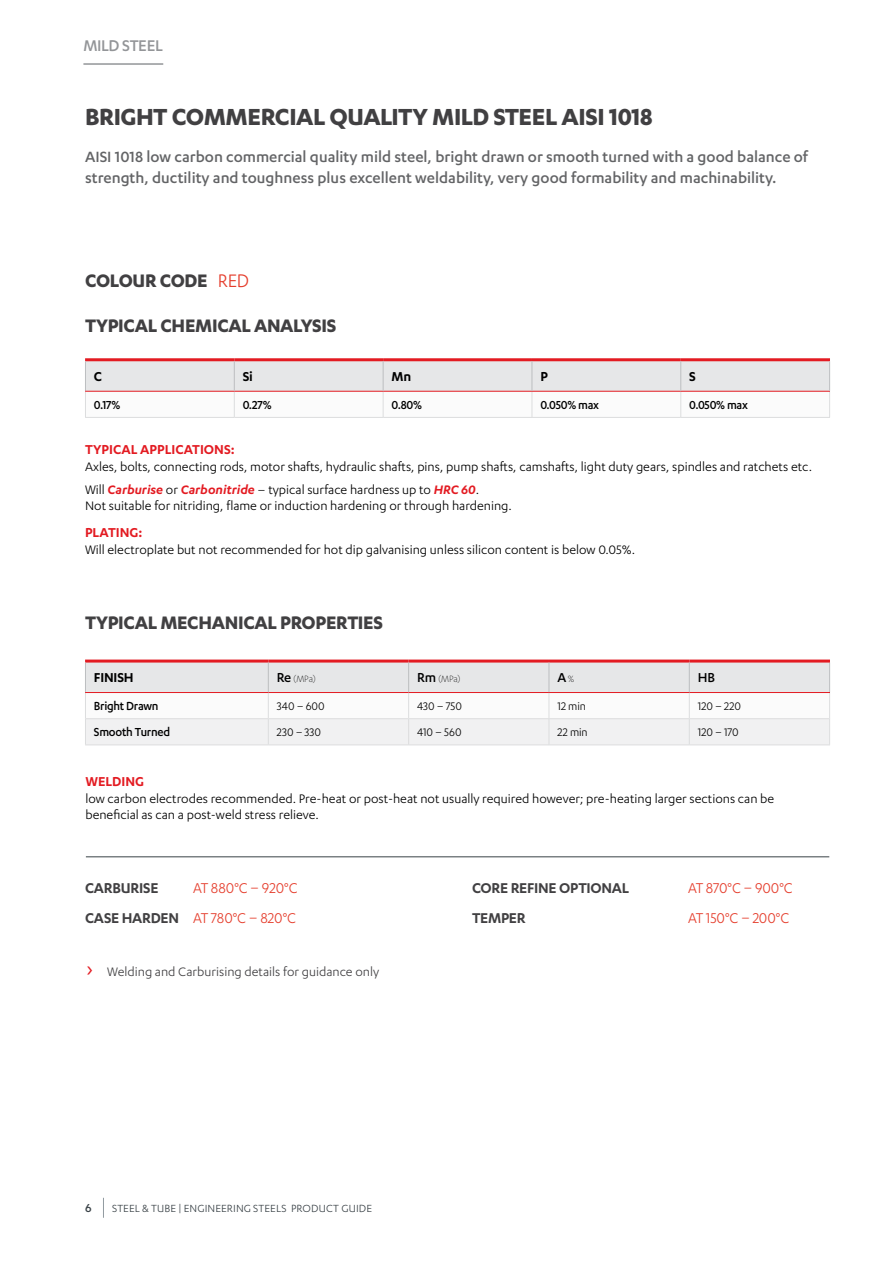
<style>
.page{position:relative;width:893px;height:1263px;background:#fff}
.page>*{position:absolute;margin:0;border:0;box-sizing:border-box;transform-origin:0 0}
.t1{font:700 27px "Karbon";letter-spacing:-.02em;color:#414042}
.t2{font:700 21px/45px "Karbon";letter-spacing:-.015em;color:#414042}
.t3{font:500 18px "Karbon";letter-spacing:-.025em;color:#939598}
.t4{font:500 17.25px/20.7px "Karbon";color:#636466}
.t5{font:16.5px/30.2px "Karbon";letter-spacing:-.015em;color:#e53e2d;text-align:right;scale:.95 1}
.t6{font:600 16.5px "Karbon";letter-spacing:-.015em;color:#414042}
.t7{font:600 15px "Karbon";color:#e31b22}
.t8{font:600 15px "Karbon";letter-spacing:-.01em;color:#000}
.t9{font:500 15px "Karbon";color:#000}
.t10{font:14.25px/22.8px "Karbon";color:#000}
.t11{font:14.25px "Karbon";color:#414042}
.t12{font:500 13.5px "Karbon";letter-spacing:-.02em;color:#000;scale:.95 1}
.t13{font:500 13.5px "Karbon";color:#3a4247}
.t14{font:12.75px "Karbon";color:#000;scale:.95 1}
.t15{font:12px "Karbon";letter-spacing:.01em;color:#3a4247}
.t16{font:300 10.5px "Karbon";letter-spacing:-.005em;color:#000}
.s1{font-weight:400;color:#e53e2d}
.s2{font-weight:600;font-style:italic;color:#e31b22}
.s3{font-weight:500;font-size:15px}
.s4{font-weight:300;font-size:10.5px}
.s5{font-weight:600;color:#414042}
.s6{font-size:25.5px;color:#e31b22}
</style>
<div class="page">
<svg style="left:103px;top:1198px;width:1px;height:20px"></svg>
<svg style="left:85px;top:662px;width:745px;height:83px"></svg>
<hr style="left:85px;top:659px;width:183px;height:3px;background:#e31b22">
<hr style="left:268px;top:659px;width:141px;height:3px;background:#e31b22">
<hr style="left:409px;top:659px;width:140px;height:3px;background:#e31b22">
<hr style="left:549px;top:659px;width:140px;height:3px;background:#e31b22">
<hr style="left:689px;top:659px;width:141px;height:3px;background:#e31b22">
<hr style="left:85px;top:662px;width:1px;height:30px;background:#bcbec0">
<hr style="left:85px;top:692px;width:183px;height:1px;background:#e31b22">
<hr style="left:268px;top:692px;width:141px;height:1px;background:#e31b22">
<hr style="left:409px;top:692px;width:140px;height:1px;background:#e31b22">
<hr style="left:549px;top:692px;width:140px;height:1px;background:#e31b22">
<hr style="left:689px;top:692px;width:141px;height:1px;background:#e31b22">
<hr style="left:408px;top:662px;width:1px;height:30px;background:#bcbec0">
<hr style="left:549px;top:662px;width:1px;height:30px;background:#bcbec0">
<hr style="left:689px;top:662px;width:1px;height:30px;background:#bcbec0">
<hr style="left:268px;top:662px;width:1px;height:30px;background:#bcbec0">
<hr style="left:85px;top:417px;width:149px;height:1px;background:#dcddde">
<hr style="left:234px;top:417px;width:149px;height:1px;background:#dcddde">
<hr style="left:383px;top:417px;width:149px;height:1px;background:#dcddde">
<hr style="left:532px;top:417px;width:149px;height:1px;background:#dcddde">
<hr style="left:681px;top:417px;width:149px;height:1px;background:#dcddde">
<svg style="left:85px;top:361px;width:745px;height:56px"></svg>
<hr style="left:85px;top:358px;width:149px;height:3px;background:#e31b22">
<hr style="left:234px;top:358px;width:149px;height:3px;background:#e31b22">
<hr style="left:383px;top:358px;width:149px;height:3px;background:#e31b22">
<hr style="left:532px;top:358px;width:149px;height:3px;background:#e31b22">
<hr style="left:681px;top:358px;width:149px;height:3px;background:#e31b22">
<hr style="left:85px;top:361px;width:1px;height:30px;background:#bcbec0">
<hr style="left:85px;top:391px;width:149px;height:1px;background:#e31b22">
<hr style="left:234px;top:391px;width:149px;height:1px;background:#e31b22">
<hr style="left:383px;top:391px;width:149px;height:1px;background:#e31b22">
<hr style="left:532px;top:391px;width:149px;height:1px;background:#e31b22">
<hr style="left:681px;top:391px;width:149px;height:1px;background:#e31b22">
<hr style="left:383px;top:361px;width:1px;height:30px;background:#bcbec0">
<hr style="left:829px;top:361px;width:1px;height:30px;background:#bcbec0">
<hr style="left:532px;top:361px;width:1px;height:30px;background:#bcbec0">
<hr style="left:680px;top:361px;width:1px;height:30px;background:#bcbec0">
<hr style="left:234px;top:361px;width:1px;height:30px;background:#bcbec0">
<hr style="left:86px;top:856px;width:743px;height:1px;background:#3a4247">
<hr style="left:83px;top:63px;width:80px;height:2px;background:#939598">
<p class="t3" style="left:83px;top:35px;width:81px">MILD STEEL</p>
<h1 class="t1" style="left:85px;top:101px;width:569px">BRIGHT COMMERCIAL QUALITY MILD STEEL AISI 1018</h1>
<p class="t4" style="left:85px;top:146px;width:724px">AISI 1018 low carbon commercial quality mild steel, bright drawn or smooth turned with a good balance of strength, ductility and toughness plus excellent weldability, very good formability and machinability.</p>
<h2 class="t2" style="left:85px;top:257px;width:253px">COLOUR CODE <span class="s1">RED<br></span>TYPICAL CHEMICAL ANALYSIS</h2>
<p class="t8" style="left:94px;top:368px;width:10px">C</p>
<p class="t8" style="left:243px;top:368px;width:12px">Si</p>
<p class="t8" style="left:392px;top:368px;width:21px">Mn</p>
<p class="t8" style="left:540px;top:368px;width:9px">P</p>
<p class="t8" style="left:689px;top:368px;width:8px">S</p>
<p class="t12" style="left:94px;top:397px;width:29px">0.17%</p>
<p class="t12" style="left:243px;top:397px;width:32px">0.27%</p>
<p class="t12" style="left:392px;top:397px;width:33px">0.80%</p>
<p class="t12" style="left:540px;top:397px;width:63px">0.050% max</p>
<p class="t12" style="left:689px;top:397px;width:63px">0.050% max</p>
<p class="t7" style="left:85px;top:441px;width:151px">TYPICAL APPLICATIONS:</p>
<p class="t10" style="left:85px;top:455px;width:728px">Axles, bolts, connecting rods, motor shafts, hydraulic shafts, pins, pump shafts, camshafts, light duty gears, spindles and ratchets etc.<br>Will <span class="s2">Carburise</span> or <span class="s2">Carbonitride</span> – typical surface hardness up to <span class="s2">HRC 60</span>.</p>
<p class="t10" style="left:85px;top:494px;width:428px">Not suitable for nitriding, flame or induction hardening or through hardening.</p>
<p class="t7" style="left:85px;top:524px;width:59px">PLATING:</p>
<p class="t10" style="left:85px;top:538px;width:552px">Will electroplate but not recommended for hot dip galvanising unless silicon content is below 0.05%.</p>
<h2 class="t2" style="left:85px;top:599px;width:299px">TYPICAL MECHANICAL PROPERTIES</h2>
<p class="t8" style="left:94px;top:669px;width:41px">FINISH</p>
<p class="t16" style="left:277px;top:673px;width:40px"><span class="s3">Re</span> (MPa)</p>
<p class="t16" style="left:417px;top:673px;width:45px"><span class="s3">Rm</span> (MPa)</p>
<p class="t9" style="left:557px;top:669px;width:18px">A <span class="s4">%</span></p>
<p class="t9" style="left:698px;top:669px;width:19px">HB</p>
<p class="t12" style="left:94px;top:698px;width:69px">Bright Drawn</p>
<p class="t14" style="left:277px;top:699px;width:52px">340 – 600</p>
<p class="t14" style="left:417px;top:699px;width:49px">430 – 750</p>
<p class="t14" style="left:557px;top:699px;width:32px">12 min</p>
<p class="t14" style="left:698px;top:699px;width:47px">120 – 220</p>
<p class="t12" style="left:94px;top:725px;width:82px">Smooth Turned</p>
<p class="t14" style="left:277px;top:725px;width:48px">230 – 330</p>
<p class="t14" style="left:417px;top:725px;width:48px">410 – 560</p>
<p class="t14" style="left:557px;top:725px;width:33px">22 min</p>
<p class="t14" style="left:698px;top:725px;width:45px">120 – 170</p>
<p class="t7" style="left:85px;top:773px;width:60px">WELDING</p>
<p class="t10" style="left:85px;top:789px;width:690px;line-height:16.5px">low carbon electrodes recommended. Pre-heat or post-heat not usually required however; pre-heating larger sections can be beneficial as can a post-weld stress relieve.</p>
<p class="t6" style="left:85px;top:878px;width:75px">CARBURISE</p>
<p class="t5" style="left:85px;top:872px;width:225px">AT 880°C – 920°C<br><span class="s5">CASE HARDEN</span> AT 780°C – 820°C</p>
<p class="t6" style="left:472px;top:878px;width:158px">CORE REFINE OPTIONAL</p>
<p class="t5" style="left:688px;top:872px;width:112px">AT 870°C – 900°C</p>
<p class="t6" style="left:472px;top:908px;width:55px">TEMPER</p>
<p class="t5" style="left:688px;top:902px;width:108px">AT 150°C – 200°C</p>
<p class="t11" style="left:86px;top:964px;width:295px"><span class="s6">›</span> Welding and Carburising details for guidance only</p>
<p class="t13" style="left:85px;top:1201px;width:8px">6</p>
<p class="t15" style="left:112px;top:1202px;width:262px">STEEL &amp; TUBE | ENGINEERING STEELS PRODUCT GUIDE</p>
</div>
